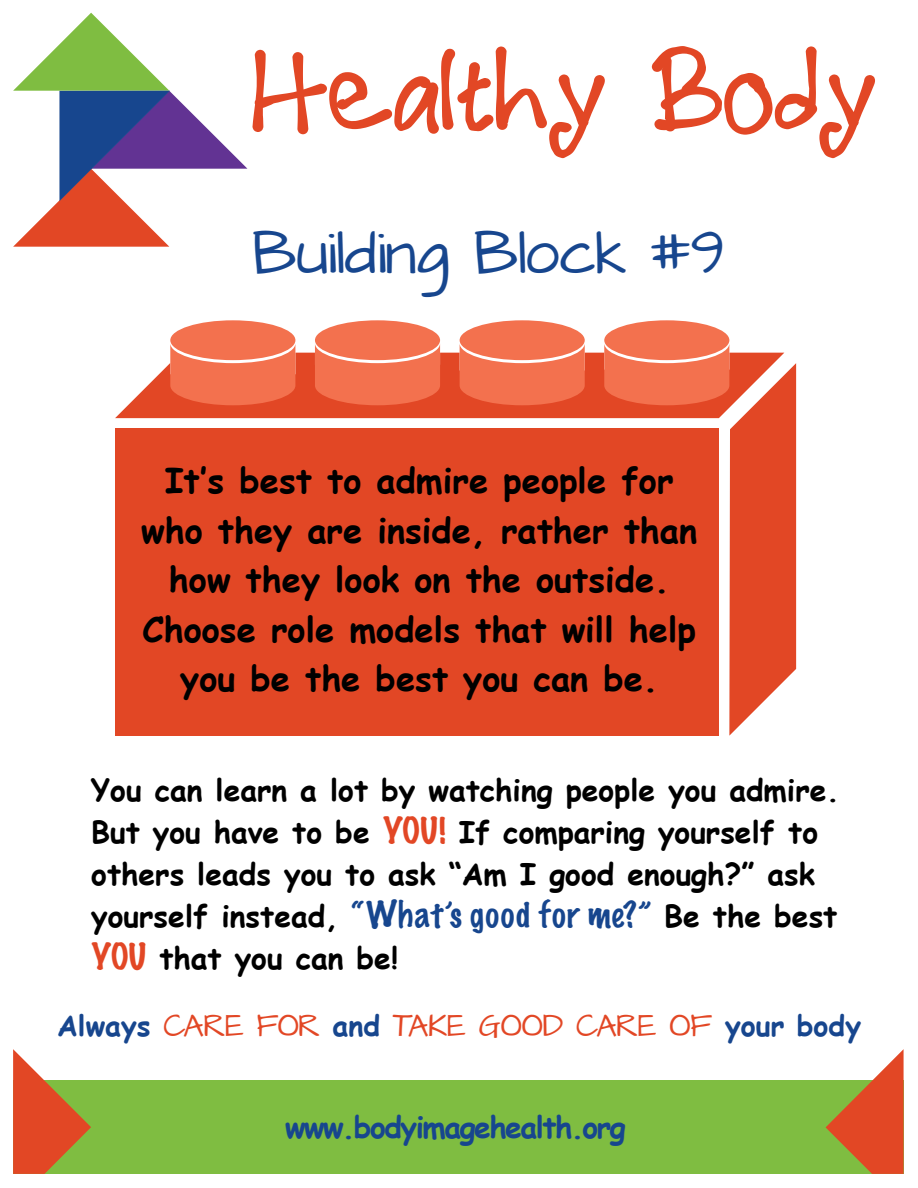
<style>
.page{position:relative;width:918px;height:1188px;background:#fff}
.page>*{position:absolute;margin:0;border:0;box-sizing:border-box;transform-origin:0 0}
.t1{font:49.95px "Architects Daughter";color:#17468e}
.t2{font:700 34.5px/49.5px "Comic Sans MS";color:#000;text-align:center}
.t3{font:700 30px/42px "Comic Sans MS";color:#000}
.t4{font:700 30px "Comic Sans MS";letter-spacing:-.05em;color:#17468e}
.t5{font:25.5px "Architects Daughter";color:#e24725}
.s1{font-family:"Marker Felt";font-weight:100;font-size:33px;color:#e24725}
.s2{font-family:"Marker Felt";font-weight:100;font-size:33px;color:#17468e}
.s3{font-family:"Comic Sans MS";font-weight:700;font-size:28.5px;color:#17468e}
</style>
<div class="page">
<div style="left:170px;top:320px;width:125px;height:40px;background:#f3714e;border-radius:50%"></div>
<div style="left:315px;top:320px;width:125px;height:40px;background:#f3714e;border-radius:50%"></div>
<div style="left:460px;top:320px;width:125px;height:40px;background:#f3714e;border-radius:50%"></div>
<div style="left:604px;top:320px;width:125px;height:40px;background:#f3714e;border-radius:50%"></div>
<svg style="left:115px;top:343px;width:681px;height:393px;background:#e55737"></svg>
<div style="left:13px;top:1081px;width:891px;height:93px;background:#7fbd41"></div>
<svg style="left:826px;top:1049px;width:78px;height:125px"></svg>
<svg style="left:13px;top:1049px;width:78px;height:125px"></svg>
<svg style="left:13px;top:13px;width:592px;height:234px"></svg>
<svg style="left:652px;top:46px;width:223px;height:112px"></svg>
<h1 class="t1" style="left:252px;top:217px;width:472px">Building Block #9</h1>
<p class="t2" style="left:141px;top:455px;width:557px">It‛s best to admire people for who they are inside, rather than how they look on the outside.<br>Choose role models that will help you be the best you can be.</p>
<p class="t3" style="left:91px;top:768px;width:750px">You can learn a lot by watching people you admire.<br>But you have to be <span class="s1">YOU!</span> If comparing yourself to others leads you to ask “Am I good enough?” ask yourself instead, <span class="s2">“Whatʻs good for me?”</span> Be the best <span class="s1">YOU</span> that you can be!</p>
<p class="t5" style="left:57px;top:1008px;width:806px"><span class="s3">Always</span> CARE FOR <span class="s3">and</span> TAKE GOOD CARE OF <span class="s3">your body</span></p>
<p class="t4" style="left:285px;top:1105px;width:342px">www.bodyimagehealth.org</p>
</div>
